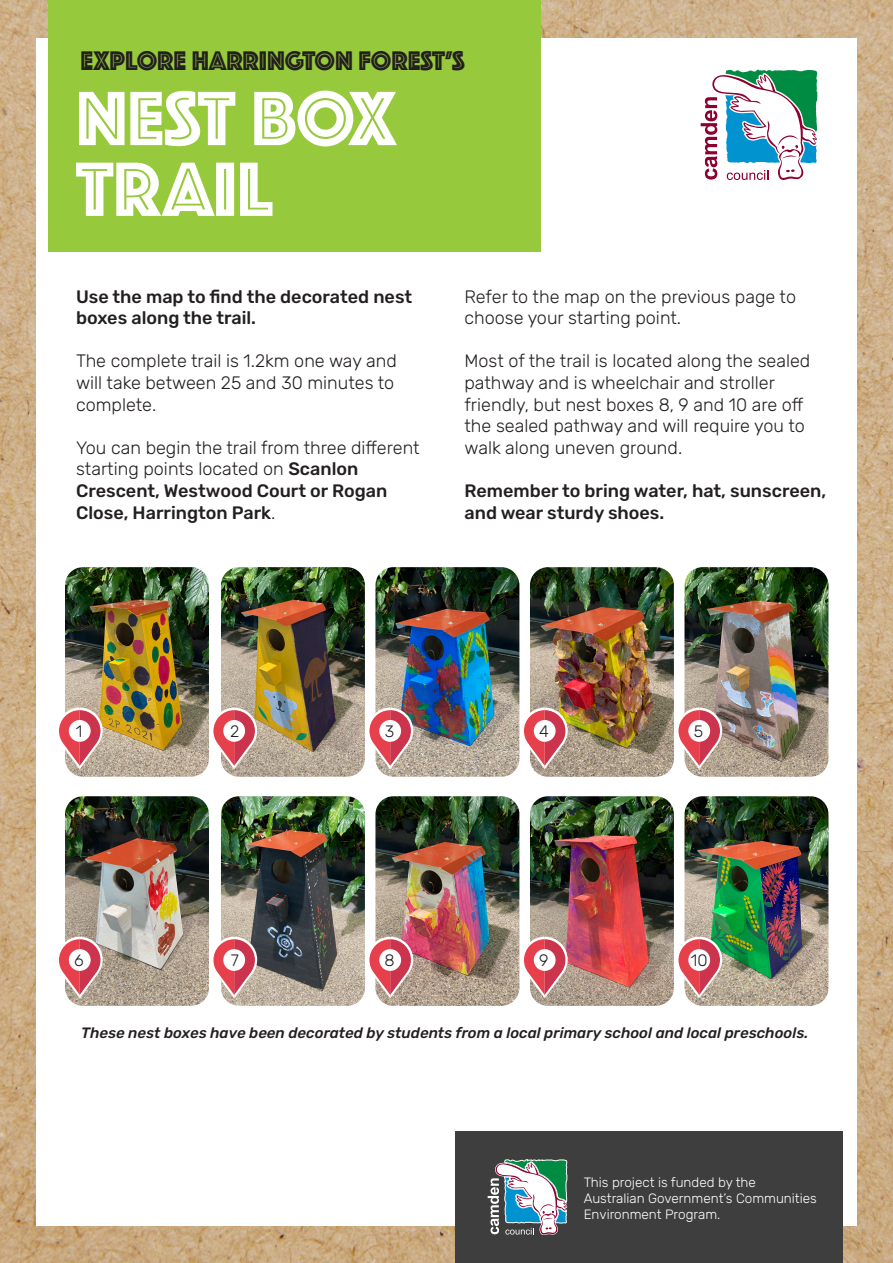
<style>
.page{position:relative;width:893px;height:1263px;background:#fff}
.page>*{position:absolute;margin:0;border:0;box-sizing:border-box;transform-origin:0 0}
.t1{font:79.8px/70.8px "Phosphate Inline";color:#fff}
.t2{font:27.75px "Phosphate Inline";letter-spacing:-.005em;color:#231f20}
.t3{font:300 18px/21.6px "Rubik";color:#231f20}
.t4{font:500 18px/21.6px "Rubik";color:#231f20}
.t5{font:300 16.5px "Rubik";color:#231f20}
.t6{font:italic 500 15px "Rubik";color:#231f20}
.t7{font:300 13.5px/16.2px "Rubik";color:#fff}
.s1{font-weight:500}
</style>
<div class="page">
<img style="left:0;top:0;width:893px;height:1263px">
<div style="left:36px;top:38px;width:821px;height:1187px;background:#fff"></div>
<svg style="left:701px;top:70px;width:116px;height:110px"></svg>
<div style="left:455px;top:1131px;width:387px;height:132px;background:#3e3e3f"></div>
<svg style="left:488px;top:1159px;width:79px;height:75px"></svg>
<div style="left:48px;top:0;width:492px;height:251px;background:#97c93c"></div>
<img style="left:65px;top:567px;width:144px;height:210px">
<img style="left:221px;top:567px;width:144px;height:210px">
<img style="left:375px;top:567px;width:144px;height:210px">
<img style="left:530px;top:567px;width:144px;height:210px">
<img style="left:684px;top:567px;width:144px;height:210px">
<img style="left:65px;top:796px;width:144px;height:210px">
<img style="left:221px;top:796px;width:144px;height:210px">
<img style="left:375px;top:796px;width:144px;height:210px">
<img style="left:530px;top:796px;width:144px;height:210px">
<img style="left:684px;top:796px;width:144px;height:210px">
<svg style="left:59px;top:708px;width:44px;height:61px"></svg>
<svg style="left:213px;top:708px;width:44px;height:61px"></svg>
<svg style="left:369px;top:708px;width:44px;height:61px"></svg>
<svg style="left:524px;top:708px;width:44px;height:61px"></svg>
<svg style="left:678px;top:708px;width:44px;height:61px"></svg>
<svg style="left:59px;top:937px;width:44px;height:61px"></svg>
<svg style="left:213px;top:937px;width:44px;height:61px"></svg>
<svg style="left:369px;top:937px;width:44px;height:61px"></svg>
<svg style="left:524px;top:937px;width:44px;height:61px"></svg>
<svg style="left:678px;top:937px;width:44px;height:61px"></svg>
<p class="t2" style="left:81px;top:47px;width:386px">EXPLORE HARRINGTON FOREST’S</p>
<p class="t1" style="left:76px;top:88px;width:321px">NEST BOX<br>TRAIL</p>
<p class="t4" style="left:76px;top:286px;width:338px">Use the map to find the decorated nest boxes along the trail.</p>
<p class="t3" style="left:76px;top:351px;width:322px">The complete trail is 1.2km one way and will take between 25 and 30 minutes to complete.</p>
<p class="t3" style="left:76px;top:437px;width:345px">You can begin the trail from three different starting points located on <span class="s1">Scanlon Crescent, Westwood Court or Rogan Close, Harrington Park</span>.</p>
<p class="t3" style="left:464px;top:286px;width:333px">Refer to the map on the previous page to choose your starting point.</p>
<p class="t3" style="left:464px;top:351px;width:347px">Most of the trail is located along the sealed pathway and is wheelchair and stroller friendly, but nest boxes 8, 9 and 10 are off the sealed pathway and will require you to walk along uneven ground.</p>
<p class="t4" style="left:464px;top:480px;width:363px">Remember to bring water, hat, sunscreen, and wear sturdy shoes.</p>
<p class="t5" style="left:76px;top:722px;width:8px">1</p>
<p class="t5" style="left:230px;top:722px;width:11px">2</p>
<p class="t5" style="left:385px;top:722px;width:11px">3</p>
<p class="t5" style="left:539px;top:722px;width:11px">4</p>
<p class="t5" style="left:694px;top:722px;width:11px">5</p>
<p class="t5" style="left:74px;top:951px;width:11px">6</p>
<p class="t5" style="left:231px;top:951px;width:10px">7</p>
<p class="t5" style="left:384px;top:951px;width:12px">8</p>
<p class="t5" style="left:539px;top:951px;width:11px">9</p>
<p class="t5" style="left:691px;top:951px;width:18px">10</p>
<p class="t6" style="left:81px;top:1024px;width:729px">These nest boxes have been decorated by students from a local primary school and local preschools.</p>
<p class="t7" style="left:584px;top:1174px;width:235px">This project is funded by the<br>Australian Government’s Communities<br>Environment Program.</p>
</div>
